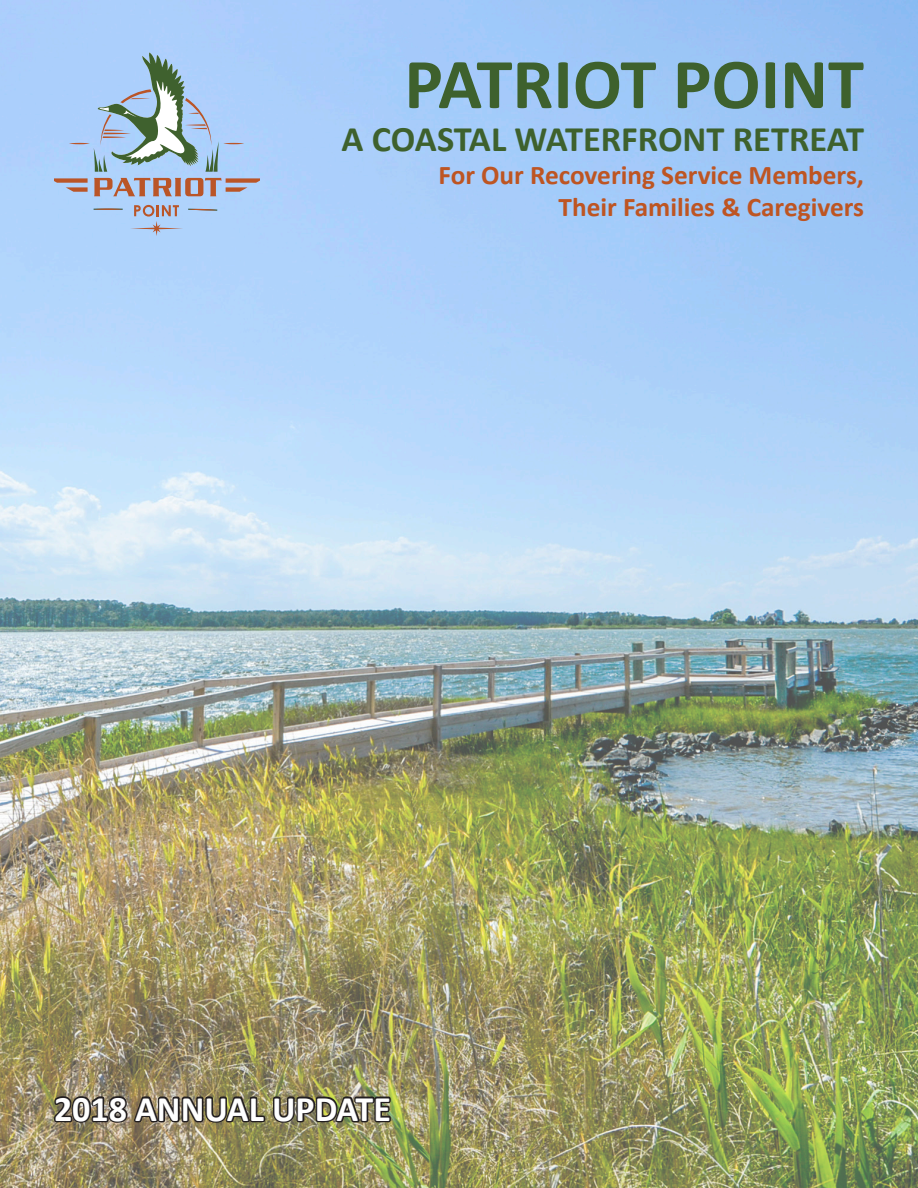
<style>
.page{position:relative;width:918px;height:1188px;background:#fff}
.page>*{position:absolute;margin:0;border:0;box-sizing:border-box;transform-origin:0 0}
.t1{font:700 72px "Calibri";color:#3e612d}
.t2{font:700 36px "Calibri";color:#3e612d}
.t3{font:700 36px "Calibri";color:#fff}
.t4{font:700 27px/32.4px "Calibri";color:#be5522;text-align:right}
</style>
<div class="page">
<img style="left:0;top:0;width:918px;height:1188px">
<svg style="left:130px;top:205px;width:87px;height:31px;background:#afc2e0"></svg>
<svg style="left:94px;top:208px;width:29px;height:2px"></svg>
<svg style="left:94px;top:178px;width:165px;height:18px;background:#b3989a"></svg>
<svg style="left:54px;top:178px;width:34px;height:14px"></svg>
<svg style="left:69px;top:52px;width:175px;height:120px;background:#a2c1db"></svg>
<img style="left:52px;top:1084px;width:341px;height:45px">
<h1 class="t1" style="left:404px;top:54px;width:461px">PATRIOT POINT</h1>
<h2 class="t2" style="left:342px;top:124px;width:524px">A COASTAL WATERFRONT RETREAT</h2>
<p class="t4" style="left:438px;top:161px;width:427px">For Our Recovering Service Members,<br>Their Families &amp; Caregivers</p>
<h2 class="t3" style="left:54px;top:1094px;width:338px">2018 ANNUAL UPDATE</h2>
</div>
